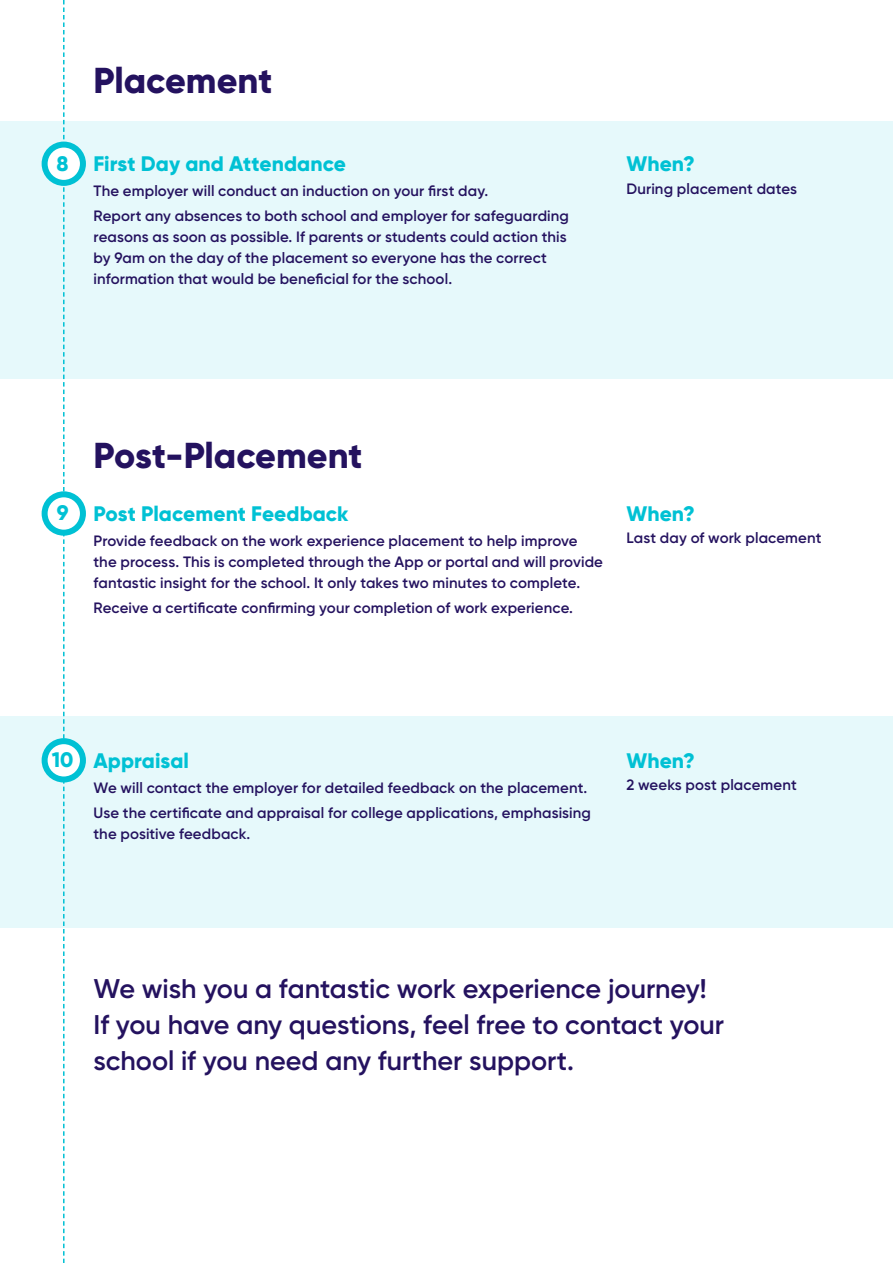
<style>
.page{position:relative;width:893px;height:1263px;background:#fff}
.page>*{position:absolute;margin:0;border:0;box-sizing:border-box;transform-origin:0 0}
.P_-_Base{font:800 36px "Gilroy";color:#24125f}
.P_-_Base-2{font:600 27px/36px "Gilroy";color:#24125f}
.t1{font:800 21px "Gilroy";letter-spacing:.005em;color:#00c1d4}
.P_-_Base-3{font:600 15px/21px "Gilroy";letter-spacing:.01em;color:#24125f}
</style>
<div class="page">
<div style="left:0;top:121px;width:893px;height:257px;background:#e6f9fb"></div>
<div style="left:0;top:717px;width:893px;height:211px;background:#e6f9fb"></div>
<svg style="left:63px;top:0;width:2px;height:1263px"></svg>
<div style="left:45px;top:145px;width:38px;height:38px;background:#fff;border-radius:50%"></div>
<div style="left:42px;top:142px;width:44px;height:44px;border:6px solid #00c1d4;border-radius:50%"></div>
<svg style="left:45px;top:494px;width:38px;height:39px"></svg>
<div style="left:42px;top:491px;width:44px;height:45px;border:6px solid #00c1d4;border-radius:50%"></div>
<div style="left:45px;top:741px;width:38px;height:38px;background:#fff;border-radius:50%"></div>
<div style="left:42px;top:738px;width:44px;height:44px;border:6px solid #00c1d4;border-radius:50%"></div>
<h3 class="t1" style="left:57px;top:150px;width:14px">8</h3>
<p class="P_-_Base" style="left:94px;top:57px;width:180px">Placement</p>
<h3 class="t1" style="left:94px;top:150px;width:254px">First Day and Attendance</h3>
<p class="P_-_Base-3" style="left:94px;top:180px;width:396px">The employer will conduct an induction on your first day.</p>
<p class="P_-_Base-3" style="left:94px;top:206px;width:477px">Report any absences to both school and employer for safeguarding reasons as soon as possible. If parents or students could action this by 9am on the day of the placement so everyone has the correct information that would be beneficial for the school.</p>
<h3 class="t1" style="left:626px;top:150px;width:70px">When?</h3>
<p class="P_-_Base-3" style="left:626px;top:178px;width:172px">During placement dates</p>
<h3 class="t1" style="left:57px;top:500px;width:13px">9</h3>
<p class="P_-_Base" style="left:94px;top:433px;width:270px">Post-Placement</p>
<h3 class="t1" style="left:94px;top:500px;width:256px">Post Placement Feedback</h3>
<p class="P_-_Base-3" style="left:94px;top:530px;width:511px">Provide feedback on the work experience placement to help improve the process. This is completed through the App or portal and will provide fantastic insight for the school. It only takes two minutes to complete.</p>
<p class="P_-_Base-3" style="left:94px;top:597px;width:481px">Receive a certificate confirming your completion of work experience.</p>
<h3 class="t1" style="left:626px;top:500px;width:70px">When?</h3>
<p class="P_-_Base-3" style="left:626px;top:527px;width:196px">Last day of work placement</p>
<h3 class="t1" style="left:52px;top:747px;width:23px">10</h3>
<h3 class="t1" style="left:94px;top:747px;width:97px">Appraisal</h3>
<p class="P_-_Base-3" style="left:94px;top:777px;width:495px">We will contact the employer for detailed feedback on the placement.</p>
<p class="P_-_Base-3" style="left:94px;top:802px;width:499px">Use the certificate and appraisal for college applications, emphasising the positive feedback.</p>
<h3 class="t1" style="left:626px;top:747px;width:70px">When?</h3>
<p class="P_-_Base-3" style="left:626px;top:774px;width:172px">2 weeks post placement</p>
<p class="P_-_Base-2" style="left:94px;top:970px;width:632px">We wish you a fantastic work experience journey!<br>If you have any questions, feel free to contact your school if you need any further support.</p>
</div>
